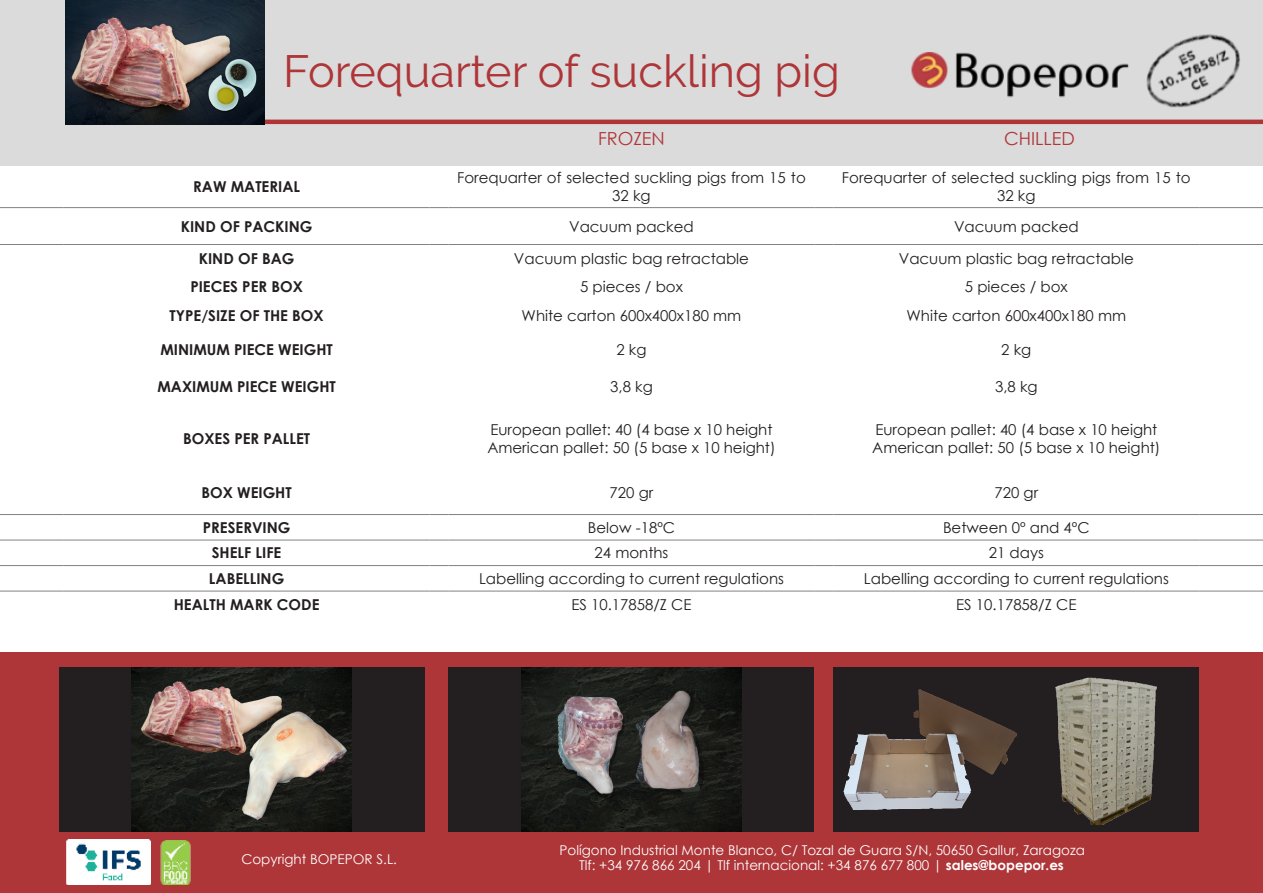
<style>
.page{position:relative;width:1263px;height:893px;background:#fff}
.page>*{position:absolute;margin:0;border:0;box-sizing:border-box;transform-origin:0 0}
.Paragraph_Style1{font:45px "Raleway";color:#ae3538}
.Paragraph_Style1-2{font:18px "Century Gothic";color:#ae3538}
.t1{font:15px/18px "Century Gothic";color:#231f20;text-align:center}
.t2{font:700 15px "Century Gothic";color:#231f20}
.t3{font:13.5px/15px "Century Gothic";color:#fff;text-align:center}
.s1{font-weight:700}
</style>
<div class="page">
<div style="left:0;top:652px;width:1263px;height:241px;background:#ae3538"></div>
<img style="left:66px;top:840px;width:85px;height:44px">
<img style="left:160px;top:840px;width:31px;height:44px">
<div style="left:1016px;top:667px;width:183px;height:165px;background:#231f20"></div>
<img style="left:1016px;top:677px;width:141px;height:148px">
<div style="left:833px;top:667px;width:183px;height:165px;background:#231f20"></div>
<img style="left:843px;top:689px;width:173px;height:121px">
<div style="left:0;top:0;width:1263px;height:165px;background:#dbdbdb"></div>
<hr style="left:66px;top:120px;width:1197px;height:4px;background:#ae3538">
<img style="left:911px;top:34px;width:329px;height:74px">
<hr style="left:0;top:207px;width:64px;height:1px;background:#828282">
<hr style="left:64px;top:207px;width:365px;height:1px;background:#828282">
<svg style="left:429px;top:207px;width:20px;height:1px"></svg>
<hr style="left:449px;top:207px;width:365px;height:1px;background:#828282">
<svg style="left:814px;top:207px;width:19px;height:1px"></svg>
<hr style="left:833px;top:207px;width:366px;height:1px;background:#828282">
<hr style="left:1199px;top:207px;width:64px;height:1px;background:#828282">
<hr style="left:0;top:244px;width:64px;height:1px;background:#828282">
<hr style="left:64px;top:244px;width:365px;height:1px;background:#828282">
<svg style="left:429px;top:244px;width:20px;height:1px"></svg>
<hr style="left:449px;top:244px;width:365px;height:1px;background:#828282">
<svg style="left:814px;top:244px;width:19px;height:1px"></svg>
<hr style="left:833px;top:244px;width:366px;height:1px;background:#828282">
<hr style="left:1199px;top:244px;width:64px;height:1px;background:#828282">
<hr style="left:0;top:514px;width:64px;height:1px;background:#828282">
<hr style="left:64px;top:514px;width:365px;height:1px;background:#828282">
<svg style="left:429px;top:514px;width:20px;height:1px"></svg>
<hr style="left:449px;top:514px;width:365px;height:1px;background:#828282">
<svg style="left:814px;top:514px;width:19px;height:1px"></svg>
<hr style="left:833px;top:514px;width:366px;height:1px;background:#828282">
<hr style="left:1199px;top:514px;width:64px;height:1px;background:#828282">
<hr style="left:0;top:540px;width:64px;height:1px;background:#828282">
<hr style="left:64px;top:540px;width:365px;height:1px;background:#828282">
<svg style="left:429px;top:540px;width:20px;height:1px"></svg>
<hr style="left:449px;top:540px;width:365px;height:1px;background:#828282">
<svg style="left:814px;top:540px;width:19px;height:1px"></svg>
<hr style="left:833px;top:540px;width:366px;height:1px;background:#828282">
<hr style="left:1199px;top:540px;width:64px;height:1px;background:#828282">
<hr style="left:0;top:565px;width:64px;height:1px;background:#828282">
<hr style="left:64px;top:565px;width:365px;height:1px;background:#828282">
<svg style="left:429px;top:565px;width:20px;height:1px"></svg>
<hr style="left:449px;top:565px;width:365px;height:1px;background:#828282">
<svg style="left:814px;top:565px;width:19px;height:1px"></svg>
<hr style="left:833px;top:565px;width:366px;height:1px;background:#828282">
<hr style="left:1199px;top:565px;width:64px;height:1px;background:#828282">
<hr style="left:0;top:591px;width:64px;height:1px;background:#828282">
<hr style="left:64px;top:591px;width:365px;height:1px;background:#828282">
<svg style="left:429px;top:591px;width:20px;height:1px"></svg>
<hr style="left:449px;top:591px;width:365px;height:1px;background:#828282">
<svg style="left:814px;top:591px;width:19px;height:1px"></svg>
<hr style="left:833px;top:591px;width:366px;height:1px;background:#828282">
<hr style="left:1199px;top:591px;width:64px;height:1px;background:#828282">
<svg style="left:449px;top:667px;width:365px;height:165px;background:#322f2d"></svg>
<img style="left:66px;top:1px;width:198px;height:124px">
<div style="left:59px;top:667px;width:365px;height:165px;background:#231f20"></div>
<img style="left:132px;top:667px;width:219px;height:165px">
<p class="Paragraph_Style1" style="left:283px;top:45px;width:558px">Forequarter of suckling pig</p>
<p class="Paragraph_Style1-2" style="left:598px;top:126px;width:68px">FROZEN</p>
<p class="Paragraph_Style1-2" style="left:1004px;top:126px;width:72px">CHILLED</p>
<p class="t2" style="left:193px;top:175px;width:108px">RAW MATERIAL</p>
<p class="t1" style="left:457px;top:168px;width:350px">Forequarter of selected suckling pigs from 15 to<br>32 kg</p>
<p class="t1" style="left:842px;top:168px;width:350px">Forequarter of selected suckling pigs from 15 to<br>32 kg</p>
<p class="t2" style="left:181px;top:215px;width:133px">KIND OF PACKING</p>
<p class="t1" style="left:569px;top:217px;width:126px">Vacuum packed</p>
<p class="t1" style="left:954px;top:217px;width:126px">Vacuum packed</p>
<p class="t2" style="left:199px;top:247px;width:97px">KIND OF BAG</p>
<p class="t1" style="left:514px;top:249px;width:237px">Vacuum plastic bag retractable</p>
<p class="t1" style="left:899px;top:249px;width:237px">Vacuum plastic bag retractable</p>
<p class="t2" style="left:190px;top:275px;width:114px">PIECES PER BOX</p>
<p class="t1" style="left:580px;top:277px;width:104px">5 pieces / box</p>
<p class="t1" style="left:965px;top:277px;width:104px">5 pieces / box</p>
<p class="t2" style="left:170px;top:304px;width:156px">TYPE/SIZE OF THE BOX</p>
<p class="t1" style="left:522px;top:306px;width:221px">White carton 600x400x180 mm</p>
<p class="t1" style="left:906px;top:306px;width:221px">White carton 600x400x180 mm</p>
<p class="t2" style="left:160px;top:338px;width:174px">MINIMUM PIECE WEIGHT</p>
<p class="t1" style="left:616px;top:340px;width:32px">2 kg</p>
<p class="t1" style="left:1001px;top:340px;width:32px">2 kg</p>
<p class="t2" style="left:157px;top:375px;width:180px">MAXIMUM PIECE WEIGHT</p>
<p class="t1" style="left:610px;top:377px;width:44px">3,8 kg</p>
<p class="t1" style="left:995px;top:377px;width:44px">3,8 kg</p>
<p class="t2" style="left:183px;top:427px;width:129px">BOXES PER PALLET</p>
<p class="t1" style="left:490px;top:420px;width:283px">European pallet: 40 (4 base x 10 height</p>
<p class="t1" style="left:487px;top:438px;width:290px">American pallet: 50 (5 base x 10 height)</p>
<p class="t1" style="left:875px;top:420px;width:283px">European pallet: 40 (4 base x 10 height</p>
<p class="t1" style="left:872px;top:438px;width:290px">American pallet: 50 (5 base x 10 height)</p>
<p class="t2" style="left:201px;top:482px;width:92px">BOX WEIGHT</p>
<p class="t1" style="left:610px;top:484px;width:45px">720 gr</p>
<p class="t1" style="left:994px;top:484px;width:45px">720 gr</p>
<p class="t2" style="left:203px;top:516px;width:89px">PRESERVING</p>
<p class="t1" style="left:588px;top:518px;width:89px">Below -18ºC</p>
<p class="t1" style="left:943px;top:518px;width:148px">Between 0º and 4ºC</p>
<p class="t2" style="left:212px;top:542px;width:71px">SHELF LIFE</p>
<p class="t1" style="left:594px;top:544px;width:75px">24 months</p>
<p class="t1" style="left:989px;top:544px;width:57px">21 days</p>
<p class="t2" style="left:209px;top:567px;width:77px">LABELLING</p>
<p class="t1" style="left:479px;top:569px;width:306px">Labelling according to current regulations</p>
<p class="t1" style="left:864px;top:569px;width:306px">Labelling according to current regulations</p>
<p class="t2" style="left:174px;top:593px;width:147px">HEALTH MARK CODE</p>
<p class="t1" style="left:571px;top:595px;width:122px">ES 10.17858/Z CE</p>
<p class="t1" style="left:956px;top:595px;width:122px">ES 10.17858/Z CE</p>
<p class="t3" style="left:241px;top:851px;width:157px">Copyright BOPEPOR S.L.</p>
<p class="t3" style="left:560px;top:842px;width:527px">Polígono Industrial Monte Blanco, C/ Tozal de Guara S/N, 50650 Gallur, Zaragoza<br>Tlf: +34 976 866 204 | Tlf internacional: +34 876 677 800 | <span class="s1">sales@bopepor.es</span></p>
</div>
